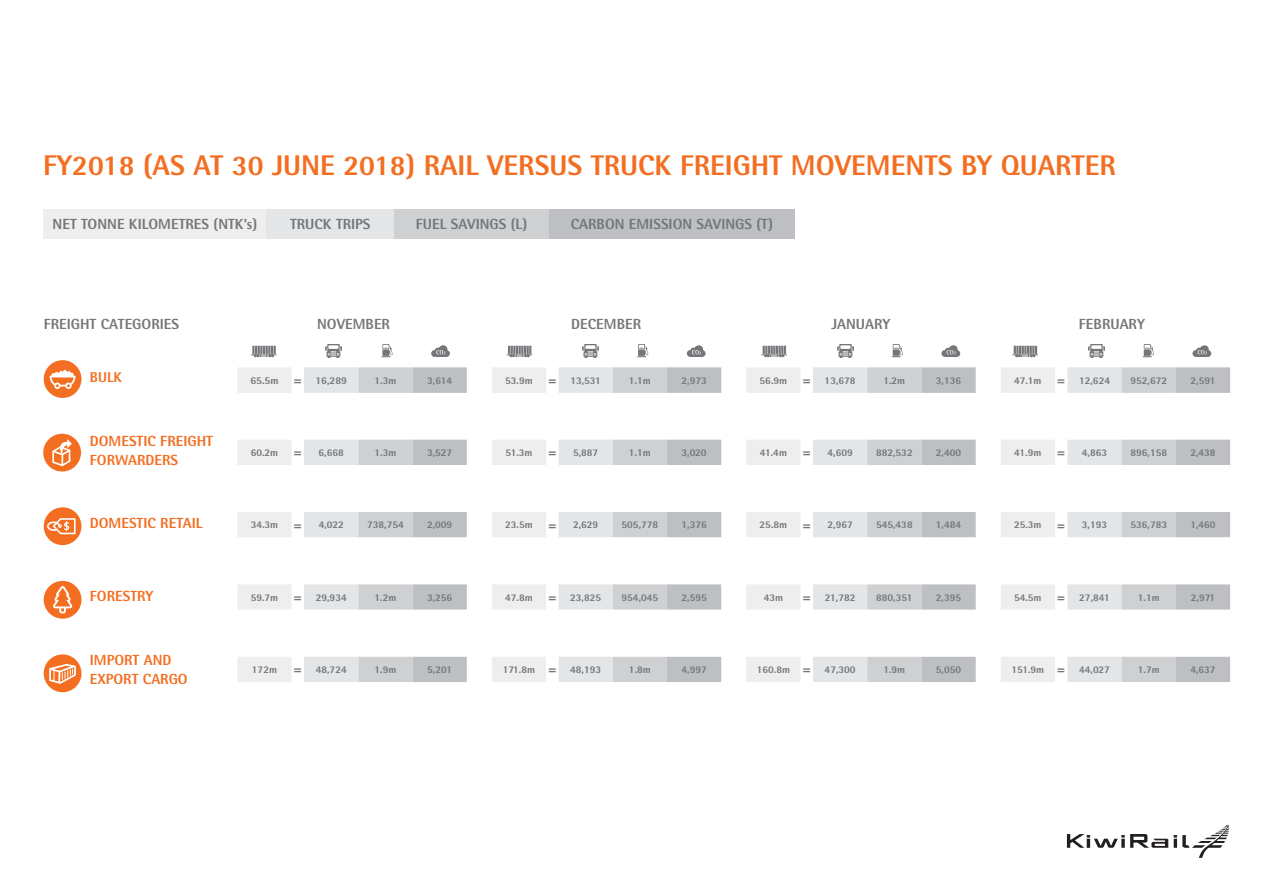
<style>
.page{position:relative;width:1263px;height:893px;background:#fff}
.page>*{position:absolute;margin:0;border:0;box-sizing:border-box;transform-origin:0 0}
.t1{font:800 28.5px "Rotis Semi Sans Std";color:#f36e21}
.t2{font:800 14.7px "Rotis Semi Sans Std";color:#757679}
.t3{font:800 14.7px/18.6px "Rotis Semi Sans Std";color:#f36e21}
.t4{font:800 14.25px "Rotis Semi Sans Std";color:#f36e21}
.t5{font:800 10.5px "Rotis Semi Sans Std";color:#757679}
.t6{font:800 10.2px "Rotis Semi Sans Std";color:#757679}
.s1{font-size:14.4px}
</style>
<div class="page">
<div style="left:44px;top:581px;width:37px;height:38px;background:#f36e21;border-radius:50%"></div>
<svg style="left:53px;top:586px;width:19px;height:27px"></svg>
<div style="left:44px;top:654px;width:37px;height:38px;background:#f36e21;border-radius:50%"></div>
<svg style="left:49px;top:664px;width:27px;height:20px"></svg>
<div style="left:43px;top:434px;width:38px;height:37px;background:#f36e21;border-radius:50%"></div>
<svg style="left:52px;top:439px;width:20px;height:27px"></svg>
<div style="left:44px;top:507px;width:37px;height:38px;background:#f36e21;border-radius:50%"></div>
<svg style="left:47px;top:518px;width:29px;height:16px"></svg>
<div style="left:44px;top:360px;width:37px;height:38px;background:#f36e21;border-radius:50%"></div>
<svg style="left:50px;top:370px;width:26px;height:19px"></svg>
<div style="left:43px;top:209px;width:224px;height:30px;background:#eeeeef"></div>
<div style="left:267px;top:209px;width:127px;height:30px;background:#e4e5e7"></div>
<div style="left:394px;top:209px;width:155px;height:30px;background:#cfd0d2"></div>
<div style="left:549px;top:209px;width:245px;height:30px;background:#bebfc2"></div>
<svg style="left:1067px;top:824px;width:162px;height:34px"></svg>
<svg style="left:381px;top:344px;width:12px;height:13px"></svg>
<svg style="left:637px;top:344px;width:12px;height:13px"></svg>
<svg style="left:251px;top:346px;width:26px;height:11px"></svg>
<svg style="left:507px;top:346px;width:25px;height:11px"></svg>
<svg style="left:431px;top:345px;width:19px;height:12px"></svg>
<svg style="left:686px;top:345px;width:20px;height:12px"></svg>
<img style="left:326px;top:344px;width:15px;height:13px">
<img style="left:582px;top:344px;width:16px;height:13px">
<svg style="left:892px;top:344px;width:11px;height:13px"></svg>
<svg style="left:1143px;top:344px;width:11px;height:13px"></svg>
<svg style="left:761px;top:346px;width:26px;height:11px"></svg>
<svg style="left:1012px;top:346px;width:26px;height:11px"></svg>
<svg style="left:941px;top:345px;width:20px;height:12px"></svg>
<svg style="left:1192px;top:345px;width:20px;height:12px"></svg>
<img style="left:837px;top:344px;width:16px;height:13px">
<img style="left:1088px;top:344px;width:16px;height:13px">
<svg style="left:237px;top:367px;width:55px;height:315px;fill:#eeeeef"></svg>
<svg style="left:304px;top:367px;width:54px;height:315px;fill:#e4e5e7"></svg>
<svg style="left:358px;top:367px;width:55px;height:315px;fill:#cfd0d2"></svg>
<svg style="left:413px;top:367px;width:817px;height:315px"></svg>
<div style="left:237px;top:465px;width:993px;height:47px;background:#fff"></div>
<svg style="left:237px;top:537px;width:993px;height:119px"></svg>
<h1 class="t1" style="left:43px;top:147px;width:1074px">FY2018 (AS AT 30 JUNE 2018) RAIL VERSUS TRUCK FREIGHT MOVEMENTS BY QUARTER</h1>
<h2 class="t2" style="left:53px;top:215px;width:206px">NET TONNE KILOMETRES (NTK’s)</h2>
<h2 class="t2" style="left:290px;top:215px;width:82px">TRUCK TRIPS</h2>
<h2 class="t2" style="left:416px;top:215px;width:113px">FUEL SAVINGS (L)</h2>
<h2 class="t2" style="left:571px;top:215px;width:204px">CARBON EMISSION SAVINGS (T)</h2>
<h2 class="t2" style="left:44px;top:315px;width:137px">FREIGHT CATEGORIES</h2>
<h3 class="t4" style="left:90px;top:368px;width:34px">BULK</h3>
<h2 class="t3" style="left:90px;top:432px;width:125px">DOMESTIC FREIGHT<br>FORWARDERS</h2>
<h2 class="t3" style="left:90px;top:514px;width:114px">DOMESTIC RETAIL</h2>
<h2 class="t3" style="left:90px;top:587px;width:65px">FORESTRY</h2>
<h2 class="t3" style="left:90px;top:651px;width:99px">IMPORT AND<br>EXPORT CARGO</h2>
<h2 class="t2" style="left:317px;top:315px;width:74px">NOVEMBER</h2>
<h2 class="t2" style="left:571px;top:315px;width:71px">DECEMBER</h2>
<h2 class="t2" style="left:831px;top:315px;width:60px">JANUARY</h2>
<h2 class="t2" style="left:1079px;top:315px;width:68px">FEBRUARY</h2>
<p class="t5" style="left:250px;top:373px;width:98px">65.5m <span class="s1">=</span> 16,289</p>
<p class="t6" style="left:374px;top:374px;width:23px">1.3m</p>
<p class="t6" style="left:427px;top:374px;width:26px">3,614</p>
<p class="t6" style="left:505px;top:374px;width:97px">53.9m <span class="s1">=</span> 13,531</p>
<p class="t6" style="left:629px;top:374px;width:23px">1.1m</p>
<p class="t6" style="left:681px;top:374px;width:27px">2,973</p>
<p class="t6" style="left:760px;top:374px;width:98px">56.9m <span class="s1">=</span> 13,678</p>
<p class="t6" style="left:883px;top:374px;width:23px">1.2m</p>
<p class="t6" style="left:936px;top:374px;width:27px">3,136</p>
<p class="t6" style="left:1014px;top:374px;width:98px">47.1m <span class="s1">=</span> 12,624</p>
<p class="t6" style="left:1130px;top:374px;width:38px">952,672</p>
<p class="t6" style="left:1190px;top:374px;width:26px">2,591</p>
<p class="t6" style="left:251px;top:446px;width:95px">60.2m <span class="s1">=</span> 6,668</p>
<p class="t6" style="left:374px;top:446px;width:23px">1.3m</p>
<p class="t6" style="left:427px;top:446px;width:27px">3,527</p>
<p class="t6" style="left:505px;top:446px;width:94px">51.3m <span class="s1">=</span> 5,887</p>
<p class="t6" style="left:629px;top:446px;width:23px">1.1m</p>
<p class="t6" style="left:682px;top:446px;width:27px">3,020</p>
<p class="t6" style="left:760px;top:446px;width:94px">41.4m <span class="s1">=</span> 4,609</p>
<p class="t6" style="left:876px;top:446px;width:38px">882,532</p>
<p class="t6" style="left:936px;top:446px;width:27px">2,400</p>
<p class="t6" style="left:1014px;top:446px;width:94px">41.9m <span class="s1">=</span> 4,863</p>
<p class="t6" style="left:1130px;top:446px;width:38px">896,158</p>
<p class="t6" style="left:1190px;top:446px;width:27px">2,438</p>
<p class="t6" style="left:251px;top:518px;width:95px">34.3m <span class="s1">=</span> 4,022</p>
<p class="t6" style="left:367px;top:518px;width:38px">738,754</p>
<p class="t6" style="left:427px;top:518px;width:27px">2,009</p>
<p class="t6" style="left:505px;top:518px;width:95px">23.5m <span class="s1">=</span> 2,629</p>
<p class="t6" style="left:621px;top:518px;width:38px">505,778</p>
<p class="t6" style="left:681px;top:518px;width:27px">1,376</p>
<p class="t6" style="left:760px;top:518px;width:95px">25.8m <span class="s1">=</span> 2,967</p>
<p class="t6" style="left:876px;top:518px;width:38px">545,438</p>
<p class="t6" style="left:936px;top:518px;width:27px">1,484</p>
<p class="t6" style="left:1014px;top:518px;width:95px">25.3m <span class="s1">=</span> 3,193</p>
<p class="t6" style="left:1130px;top:518px;width:38px">536,783</p>
<p class="t6" style="left:1190px;top:518px;width:27px">1,460</p>
<p class="t6" style="left:251px;top:591px;width:98px">59.7m <span class="s1">=</span> 29,934</p>
<p class="t6" style="left:374px;top:591px;width:23px">1.2m</p>
<p class="t6" style="left:427px;top:591px;width:27px">3,256</p>
<p class="t6" style="left:505px;top:591px;width:98px">47.8m <span class="s1">=</span> 23,825</p>
<p class="t6" style="left:621px;top:591px;width:38px">954,045</p>
<p class="t6" style="left:681px;top:591px;width:27px">2,595</p>
<p class="t6" style="left:764px;top:591px;width:21px">43m</p>
<p class="t6" style="left:802px;top:591px;width:54px"><span class="s1">=</span> 21,782</p>
<p class="t6" style="left:876px;top:591px;width:38px">880,351</p>
<p class="t6" style="left:936px;top:591px;width:27px">2,395</p>
<p class="t6" style="left:1014px;top:591px;width:97px">54.5m <span class="s1">=</span> 27,841</p>
<p class="t6" style="left:1138px;top:591px;width:23px">1.1m</p>
<p class="t6" style="left:1191px;top:591px;width:26px">2,971</p>
<p class="t6" style="left:252px;top:663px;width:96px">172m <span class="s1">=</span> 48,724</p>
<p class="t6" style="left:374px;top:663px;width:23px">1.9m</p>
<p class="t6" style="left:427px;top:663px;width:26px">5,201</p>
<p class="t6" style="left:503px;top:663px;width:100px">171.8m <span class="s1">=</span> 48,193</p>
<p class="t6" style="left:629px;top:663px;width:23px">1.8m</p>
<p class="t6" style="left:681px;top:663px;width:27px">4,997</p>
<p class="t6" style="left:757px;top:663px;width:100px">160.8m <span class="s1">=</span> 47,300</p>
<p class="t6" style="left:883px;top:663px;width:23px">1.9m</p>
<p class="t6" style="left:936px;top:663px;width:27px">5,050</p>
<p class="t6" style="left:1011px;top:663px;width:100px">151.9m <span class="s1">=</span> 44,027</p>
<p class="t6" style="left:1138px;top:663px;width:23px">1.7m</p>
<p class="t6" style="left:1190px;top:663px;width:27px">4,637</p>
</div>
